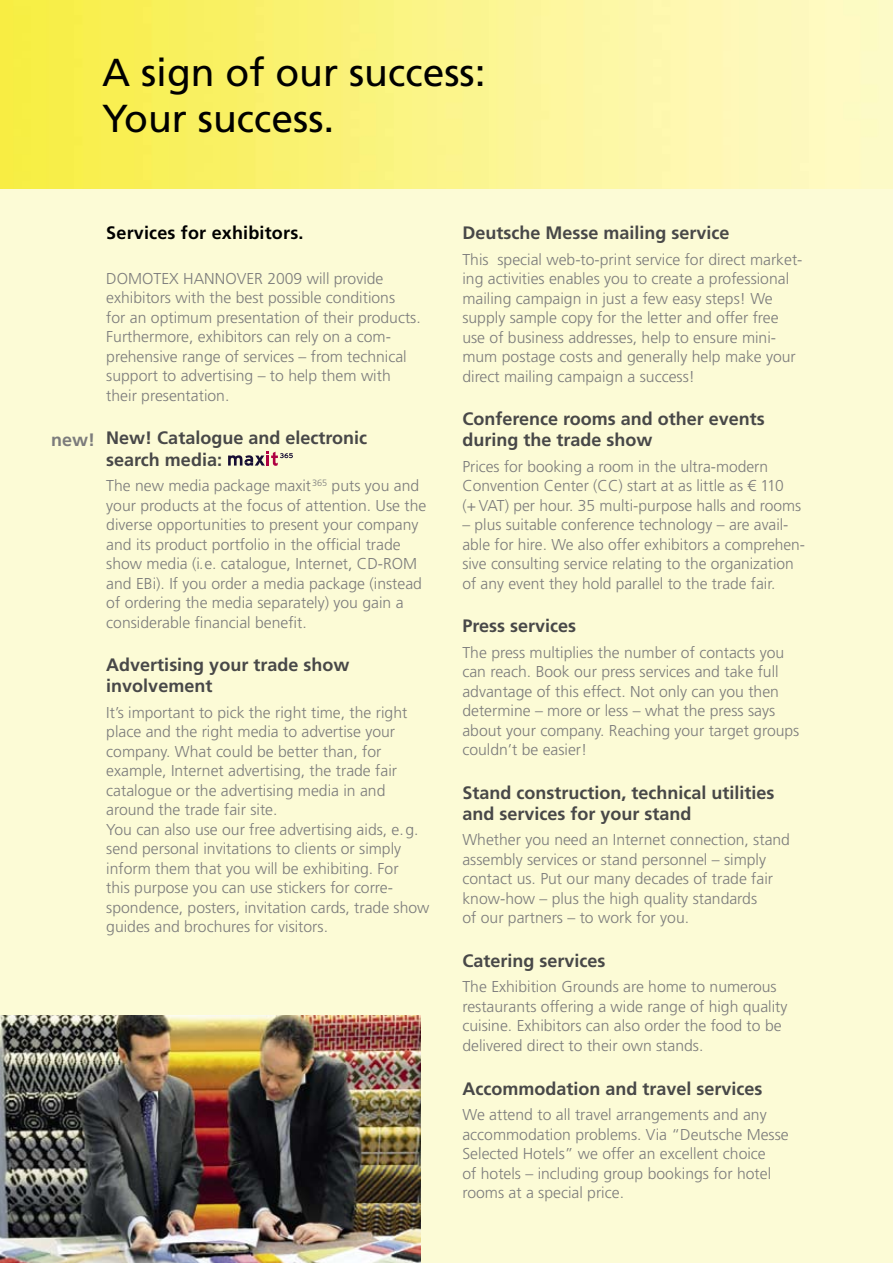
<style>
.page{position:relative;width:893px;height:1263px;background:#fff}
.page>*{position:absolute;margin:0;border:0;box-sizing:border-box;transform-origin:0 0}
.t1{font:39px/46.8px "Frutiger";color:#000}
.t2{font:700 18px/21px "Frutiger";color:#484848}
.t3{font:700 18px "Frutiger";letter-spacing:.01em;color:#000}
.t4{font:700 18px "Frutiger";color:#7c7c7c}
.t5{font:300 15.75px/19.5px "Frutiger LT Std";color:#7c7c7c}
</style>
<div class="page">
<img style="left:0;top:0;width:893px;height:189px">
<div style="left:0;top:189px;width:893px;height:1074px;background:#fcfbd6"></div>
<img style="left:0;top:1015px;width:420px;height:248px">
<svg style="left:228px;top:452px;width:65px;height:14px"></svg>
<h1 class="t1" style="left:102px;top:48px;width:385px">A sign of our success:<br>Your success.</h1>
<p class="t4" style="left:51px;top:429px;width:46px">new!</p>
<p class="t3" style="left:106px;top:223px;width:199px">Services for exhibitors.</p>
<p class="t5" style="left:106px;top:269px;width:316px">DOMOTEX HANNOVER 2009 will provide exhibitors with the best possible conditions<br>for an optimum presentation of their products.<br>Furthermore, exhibitors can rely on a com&shy;prehensive range of services – from technical support to advertising – to help them with their presentation.</p>
<p class="t2" style="left:106px;top:428px;width:262px">New! Catalogue and electronic search media:</p>
<p class="t5" style="left:106px;top:476px;width:322px">The new media package maxit<sup>365</sup> puts you and your products at the focus of attention. Use the diverse opportunities to present your company and its product portfolio in the official trade show media (i.e. catalogue, Internet, CD-ROM and EBi). If you order a media package (instead of ordering the media separately) you gain a considerable financial benefit.</p>
<p class="t2" style="left:106px;top:654px;width:245px">Advertising your trade show involvement</p>
<p class="t5" style="left:106px;top:702px;width:325px">It’s important to pick the right time, the right place and the right media to advertise your company. What could be better than, for example, Internet advertising, the trade fair catalogue or the advertising media in and around the trade fair site.<br>You can also use our free advertising aids, e.g. send personal invitations to clients or simply inform them that you will be exhibiting. For<br>this purpose you can use stickers for corre&shy;spondence, posters, invitation cards, trade show guides and brochures for visitors.</p>
<p class="t2" style="left:462px;top:222px;width:269px">Deutsche Messe mailing service</p>
<p class="t5" style="left:462px;top:250px;width:342px">This special web-to-print service for direct market&shy;ing activities enables you to create a professional mailing campaign in just a few easy steps! We supply sample copy for the letter and offer free use of business addresses, help to ensure mini&shy;mum postage costs and generally help make your direct mailing campaign a success!</p>
<p class="t2" style="left:462px;top:408px;width:304px">Conference rooms and other events during the trade show</p>
<p class="t5" style="left:462px;top:457px;width:340px">Prices for booking a room in the ultra-modern<br>Convention Center (CC) start at as little as € 110 (+ VAT) per hour. 35 multi-purpose halls and rooms</p>
<p class="t5" style="left:462px;top:515px;width:344px">– plus suitable conference technology – are avail&shy;able for hire. We also offer exhibitors a comprehen&shy;sive consulting service relating to the organization of any event they hold parallel to the trade fair.</p>
<p class="t2" style="left:462px;top:615px;width:115px">Press services</p>
<p class="t5" style="left:462px;top:643px;width:338px">The press multiplies the number of contacts you can reach. Book our press services and take full advantage of this effect. Not only can you then determine – more or less – what the press says about your company. Reaching your target groups couldn’t be easier!</p>
<p class="t2" style="left:462px;top:782px;width:314px">Stand construction, technical utilities and services for your stand</p>
<p class="t5" style="left:462px;top:830px;width:329px">Whether you need an Internet connection, stand assembly services or stand personnel – simply contact us. Put our many decades of trade fair know-how – plus the high quality standards<br>of our partners – to work for you.</p>
<p class="t2" style="left:462px;top:950px;width:145px">Catering services</p>
<p class="t5" style="left:462px;top:977px;width:326px">The Exhibition Grounds are home to numerous restaurants offering a wide range of high quality cuisine. Exhibitors can also order the food to be delivered direct to their own stands.</p>
<p class="t2" style="left:462px;top:1077px;width:302px">Accommodation and travel services</p>
<p class="t5" style="left:462px;top:1105px;width:328px">We attend to all travel arrangements and any accommodation problems. Via “Deutsche Messe Selected Hotels” we offer an excellent choice<br>of hotels – including group bookings for hotel rooms at a special price.</p>
</div>
